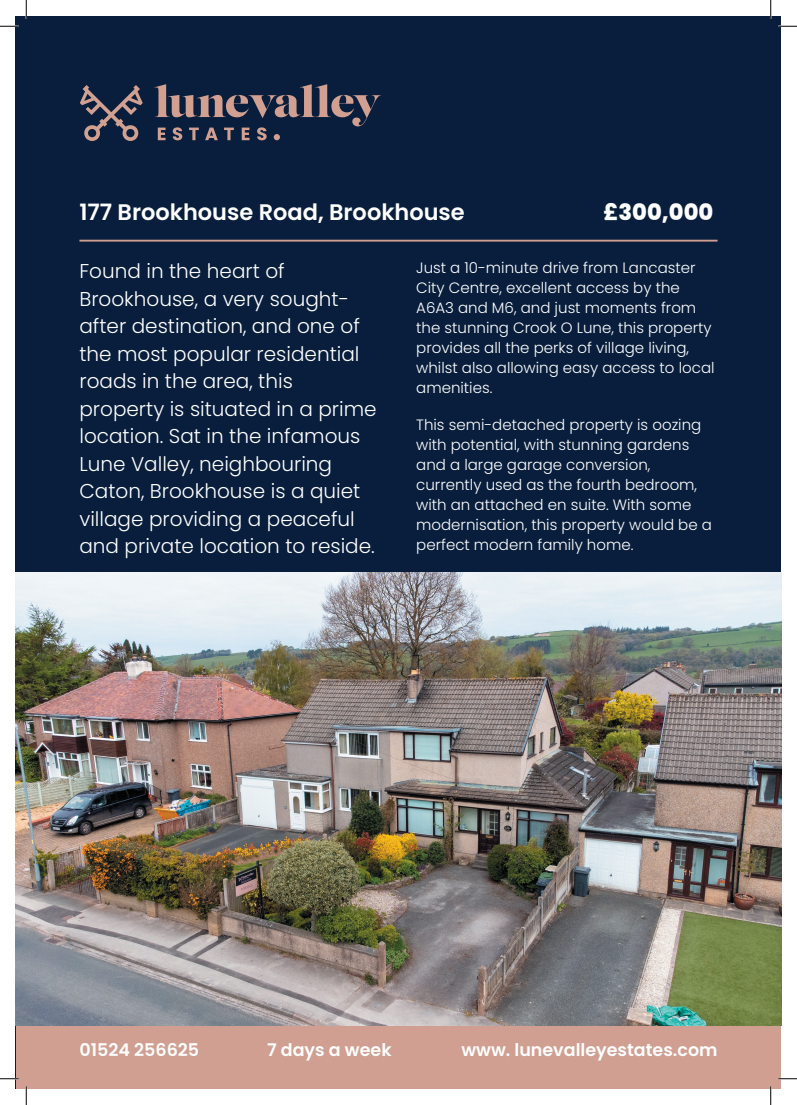
<style>
.page{position:relative;width:797px;height:1105px;background:#fff}
.page>*{position:absolute;margin:0;border:0;box-sizing:border-box;transform-origin:0 0}
.t1{font:600 22.5px "Poppins";color:#fff}
.t2{font:800 22.5px "Poppins";color:#fff}
.t3{font:300 20px/27.5px "Poppins";color:#fff}
.t4{font:600 17.5px "Poppins";color:#fff}
.t5{font:300 15px/20px "Poppins";color:#fff}
</style>
<div class="page">
<div style="left:16px;top:16px;width:764px;height:1073px;background:#081e3c"></div>
<div style="left:16px;top:1021px;width:764px;height:68px;background:#d09f91"></div>
<hr style="left:79px;top:240px;width:638px;height:2px;background:#d09f91">
<img style="left:16px;top:573px;width:765px;height:452px">
<svg style="left:154px;top:84px;width:227px;height:56px"></svg>
<svg style="left:80px;top:85px;width:63px;height:56px"></svg>
<svg style="left:0;top:25px;width:19px;height:2px"></svg>
<svg style="left:778px;top:25px;width:19px;height:2px"></svg>
<svg style="left:0;top:1078px;width:19px;height:1px"></svg>
<svg style="left:778px;top:1078px;width:19px;height:1px"></svg>
<svg style="left:25px;top:0;width:2px;height:19px"></svg>
<svg style="left:25px;top:1086px;width:2px;height:19px"></svg>
<svg style="left:770px;top:0;width:1px;height:19px"></svg>
<svg style="left:770px;top:1086px;width:1px;height:19px"></svg>
<h1 class="t1" style="left:79px;top:199px;width:387px">177 Brookhouse Road, Brookhouse</h1>
<h1 class="t2" style="left:603px;top:199px;width:111px">£300,000</h1>
<p class="t3" style="left:79px;top:258px;width:299px">Found in the heart of<br>Brookhouse, a very sought&shy;after destination, and one of the most popular residential roads in the area, this property is situated in a prime location. Sat in the infamous<br>Lune Valley, neighbouring<br>Caton, Brookhouse is a quiet village providing a peaceful and private location to reside.</p>
<p class="t5" style="left:416px;top:258px;width:300px">Just a 10-minute drive from Lancaster City Centre, excellent access by the A6A3 and M6, and just moments from the stunning Crook O Lune, this property provides all the perks of village living, whilst also allowing easy access to local amenities.</p>
<p class="t5" style="left:416px;top:415px;width:297px">This semi-detached property is oozing with potential, with stunning gardens and a large garage conversion, currently used as the fourth bedroom, with an attached en suite. With some modernisation, this property would be a perfect modern family home.</p>
<p class="t4" style="left:79px;top:1040px;width:121px">01524 256625</p>
<p class="t4" style="left:267px;top:1040px;width:126px">7 days a week</p>
<p class="t4" style="left:461px;top:1040px;width:257px">www. lunevalleyestates.com</p>
</div>
